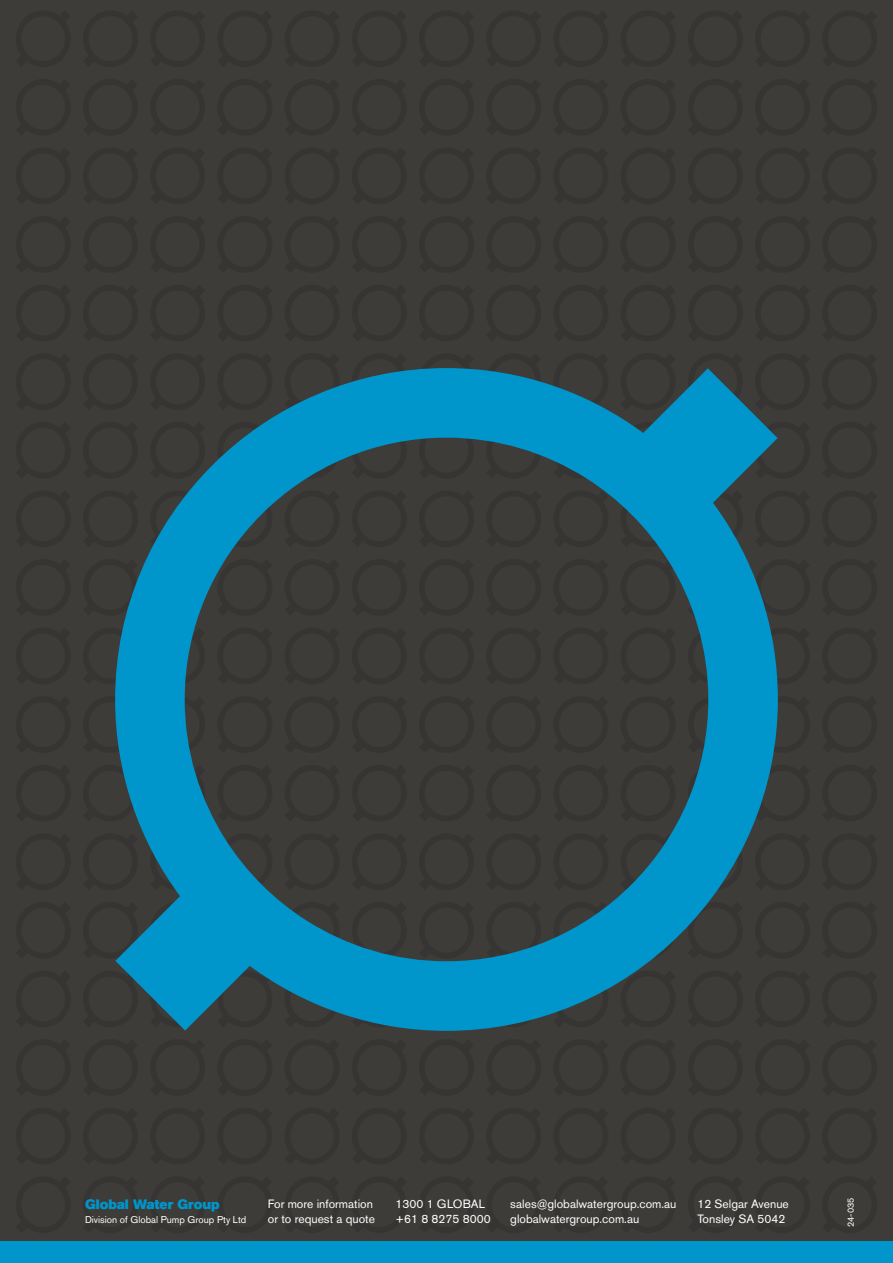
<style>
.page{position:relative;width:893px;height:1263px;background:#3d3c39}
.page>*{position:absolute;margin:0;border:0;box-sizing:border-box;transform-origin:0 0}
.t1{font:13.5px "Akzidenz Grotesk BQ Super";color:#0095cb}
.t2{font:12px/15px "Akzidenz Grotesk BQ";color:#fff}
.t3{font:9.75px "Akzidenz Grotesk BQ";color:#fff}
.t4{font:9px "Akzidenz Grotesk BQ";color:#fff}
</style>
<div class="page">
<div style="left:0;top:1242px;width:893px;height:21px;background:#0095cb"></div>
<svg style="left:115px;top:368px;width:663px;height:663px"></svg>
<p class="t1" style="left:85px;top:1197px;width:136px">Global Water Group</p>
<p class="t3" style="left:85px;top:1214px;width:163px">Division of Global Pump Group Pty Ltd</p>
<p class="t2" style="left:268px;top:1196px;width:109px">For more information or to request a quote</p>
<p class="t2" style="left:395px;top:1196px;width:97px">1300 1 GLOBAL +61 8 8275 8000</p>
<p class="t2" style="left:510px;top:1196px;width:168px">sales@globalwatergroup.com.au globalwatergroup.com.au</p>
<p class="t2" style="left:697px;top:1196px;width:93px">12 Selgar Avenue<br>Tonsley SA 5042</p>
<p class="t4" style="left:845px;top:1227px;width:31px;rotate:-90deg">24-035</p>
</div>
